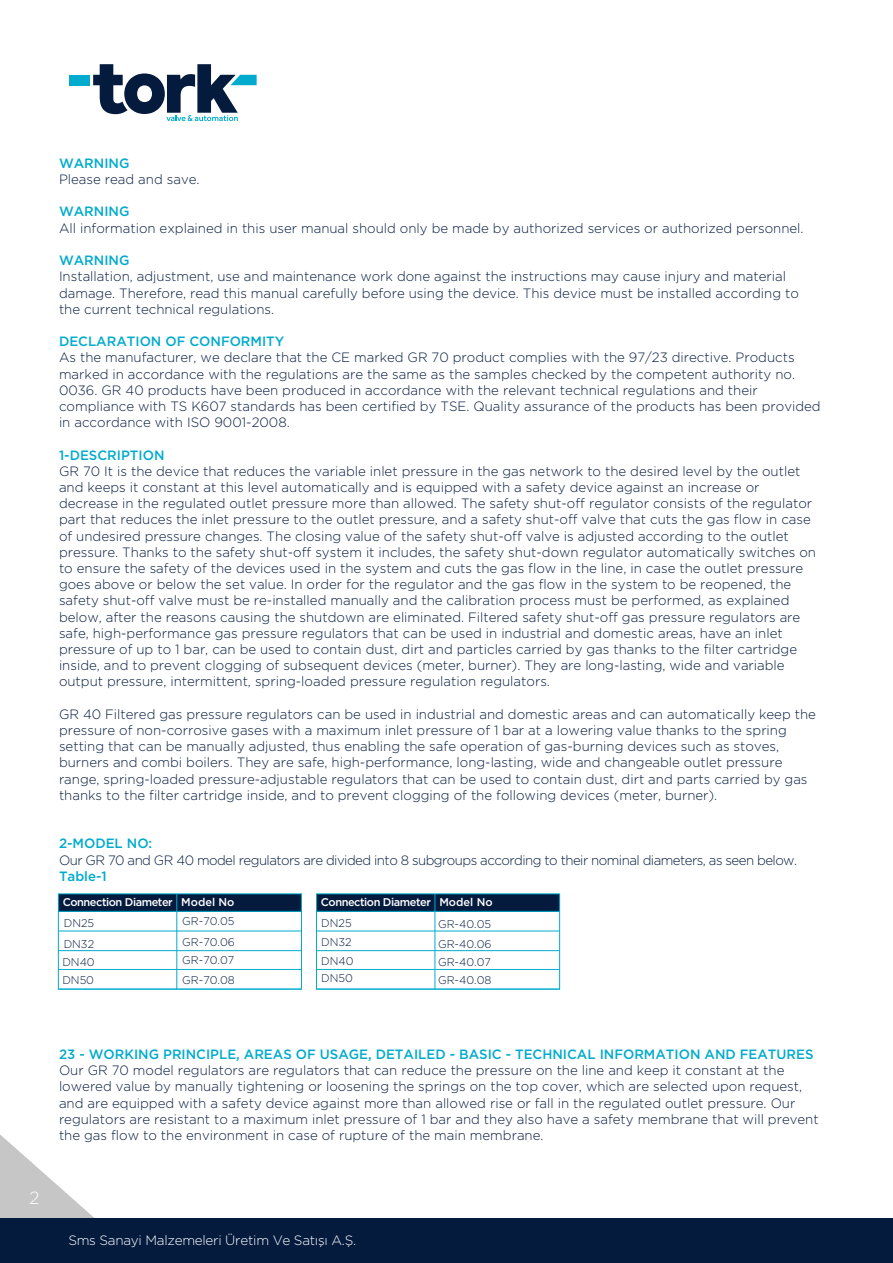
<style>
.page{position:relative;width:893px;height:1263px;background:#fff}
.page>*{position:absolute;margin:0;border:0;box-sizing:border-box;transform-origin:0 0}
.t1{font:300 17.7px "Gotham HTF";color:#fdfefd}
.t2{font:300 13.5px/16.2px "Gotham HTF";color:#051b3e}
.t3{font:500 13.5px "Gotham HTF";color:#00abcd}
.t4{font:300 13.5px "Gotham HTF";letter-spacing:-.04em;color:#051b3e}
.t5{font:300 13.5px "Gotham";letter-spacing:-.02em;color:#fff}
.t6{font:300 11.25px/20.2px "Gotham HTF";color:#051b3e}
.t7{font:500 11.25px "Gotham HTF";letter-spacing:-.04em;color:#fff}
</style>
<div class="page">
<div style="left:58px;top:894px;width:243px;height:17px;background:#051b3e"></div>
<hr style="left:58px;top:911px;width:243px;height:1px;background:#00abcd">
<hr style="left:58px;top:931px;width:243px;height:1px;background:#00abcd">
<hr style="left:58px;top:950px;width:243px;height:1px;background:#00abcd">
<hr style="left:58px;top:969px;width:243px;height:1px;background:#00abcd">
<hr style="left:58px;top:989px;width:243px;height:1px;background:#00abcd">
<hr style="left:177px;top:894px;width:1px;height:95px;background:#00abcd">
<div style="left:316px;top:894px;width:244px;height:17px;background:#051b3e"></div>
<hr style="left:316px;top:911px;width:244px;height:1px;background:#00abcd">
<hr style="left:316px;top:931px;width:244px;height:1px;background:#00abcd">
<hr style="left:316px;top:950px;width:244px;height:1px;background:#00abcd">
<hr style="left:316px;top:969px;width:244px;height:1px;background:#00abcd">
<hr style="left:316px;top:989px;width:244px;height:1px;background:#00abcd">
<hr style="left:435px;top:894px;width:1px;height:95px;background:#00abcd">
<svg style="left:0;top:1134px;width:145px;height:85px"></svg>
<div style="left:0;top:1219px;width:893px;height:44px;background:#051b3e"></div>
<svg style="left:93px;top:64px;width:164px;height:57px"></svg>
<div style="left:69px;top:75px;width:21px;height:10px;background:#00abcd"></div>
<p class="t3" style="left:59px;top:155px;width:72px">WARNING</p>
<p class="t2" style="left:59px;top:171px;width:142px">Please read and save.</p>
<p class="t3" style="left:59px;top:204px;width:72px">WARNING</p>
<p class="t2" style="left:59px;top:220px;width:746px">All information explained in this user manual should only be made by authorized services or authorized personnel.</p>
<p class="t3" style="left:59px;top:253px;width:72px">WARNING</p>
<p class="t2" style="left:59px;top:268px;width:741px">Installation, adjustment, use and maintenance work done against the instructions may cause injury and material damage. Therefore, read this manual carefully before using the device. This device must be installed according to the current technical regulations.</p>
<p class="t3" style="left:59px;top:334px;width:227px">DECLARATION OF CONFORMITY</p>
<p class="t2" style="left:59px;top:349px;width:763px">As the manufacturer, we declare that the CE marked GR 70 product complies with the 97/23 directive. Products marked in accordance with the regulations are the same as the samples checked by the competent authority no.<br>0036. GR 40 products have been produced in accordance with the relevant technical regulations and their compliance with TS K607 standards has been certified by TSE. Quality assurance of the products has been provided in accordance with ISO 9001-2008.</p>
<p class="t3" style="left:59px;top:447px;width:107px">1-DESCRIPTION</p>
<p class="t2" style="left:59px;top:463px;width:758px">GR 70 It is the device that reduces the variable inlet pressure in the gas network to the desired level by the outlet and keeps it constant at this level automatically and is equipped with a safety device against an increase or decrease in the regulated outlet pressure more than allowed. The safety shut-off regulator consists of the regulator part that reduces the inlet pressure to the outlet pressure, and a safety shut-off valve that cuts the gas flow in case of undesired pressure changes. The closing value of the safety shut-off valve is adjusted according to the outlet pressure. Thanks to the safety shut-off system it includes, the safety shut-down regulator automatically switches on to ensure the safety of the devices used in the system and cuts the gas flow in the line, in case the outlet pressure goes above or below the set value. In order for the regulator and the gas flow in the system to be reopened, the safety shut-off valve must be re-installed manually and the calibration process must be performed, as explained below, after the reasons causing the shutdown are eliminated. Filtered safety shut-off gas pressure regulators are safe, high-performance gas pressure regulators that can be used in industrial and domestic areas, have an inlet pressure of up to 1 bar, can be used to contain dust, dirt and particles carried by gas thanks to the filter cartridge inside, and to prevent clogging of subsequent devices (meter, burner). They are long-lasting, wide and variable output pressure, intermittent, spring-loaded pressure regulation regulators.</p>
<p class="t2" style="left:59px;top:706px;width:758px">GR 40 Filtered gas pressure regulators can be used in industrial and domestic areas and can automatically keep the pressure of non-corrosive gases with a maximum inlet pressure of 1 bar at a lowering value thanks to the spring setting that can be manually adjusted, thus enabling the safe operation of gas-burning devices such as stoves, burners and combi boilers. They are safe, high-performance, long-lasting, wide and changeable outlet pressure range, spring-loaded pressure-adjustable regulators that can be used to contain dust, dirt and parts carried by gas thanks to the filter cartridge inside, and to prevent clogging of the following devices (meter, burner).</p>
<p class="t3" style="left:59px;top:836px;width:95px">2-MODEL NO:</p>
<p class="t4" style="left:59px;top:852px;width:740px">Our GR 70 and GR 40 model regulators are divided into 8 subgroups according to their nominal diameters, as seen below.</p>
<p class="t3" style="left:59px;top:868px;width:49px">Table-1</p>
<p class="t7" style="left:63px;top:896px;width:173px">Connection Diameter Model No</p>
<p class="t6" style="left:64px;top:913px;width:32px">DN25<br>DN32</p>
<p class="t6" style="left:62px;top:953px;width:34px;line-height:17.2px">DN40<br>DN50</p>
<p class="t6" style="left:182px;top:911px;width:54px">GR-70.05<br>GR-70.06</p>
<p class="t6" style="left:182px;top:949px;width:54px">GR-70.07<br>GR-70.08</p>
<p class="t7" style="left:321px;top:896px;width:173px">Connection Diameter Model No</p>
<p class="t6" style="left:321px;top:913px;width:32px">DN25</p>
<p class="t6" style="left:438px;top:913px;width:55px">GR-40.05<br>GR-40.06</p>
<p class="t6" style="left:438px;top:954px;width:55px;line-height:17.2px">GR-40.07<br>GR-40.08</p>
<p class="t6" style="left:321px;top:932px;width:34px;line-height:18.9px">DN32<br>DN40</p>
<p class="t6" style="left:321px;top:968px;width:33px">DN50</p>
<h1 class="t1" style="left:29px;top:1187px;width:12px">2</h1>
<p class="t3" style="left:59px;top:1046px;width:756px">23 - WORKING PRINCIPLE, AREAS OF USAGE, DETAILED - BASIC - TECHNICAL INFORMATION AND FEATURES</p>
<p class="t2" style="left:59px;top:1062px;width:761px">Our GR 70 model regulators are regulators that can reduce the pressure on the line and keep it constant at the lowered value by manually tightening or loosening the springs on the top cover, which are selected upon request, and are equipped with a safety device against more than allowed rise or fall in the regulated outlet pressure. Our regulators are resistant to a maximum inlet pressure of 1 bar and they also have a safety membrane that will prevent the gas flow to the environment in case of rupture of the main membrane.</p>
<p class="t5" style="left:68px;top:1232px;width:289px">Sms Sanayi Malzemeleri Üretim Ve Satışı A.Ş.</p>
</div>
